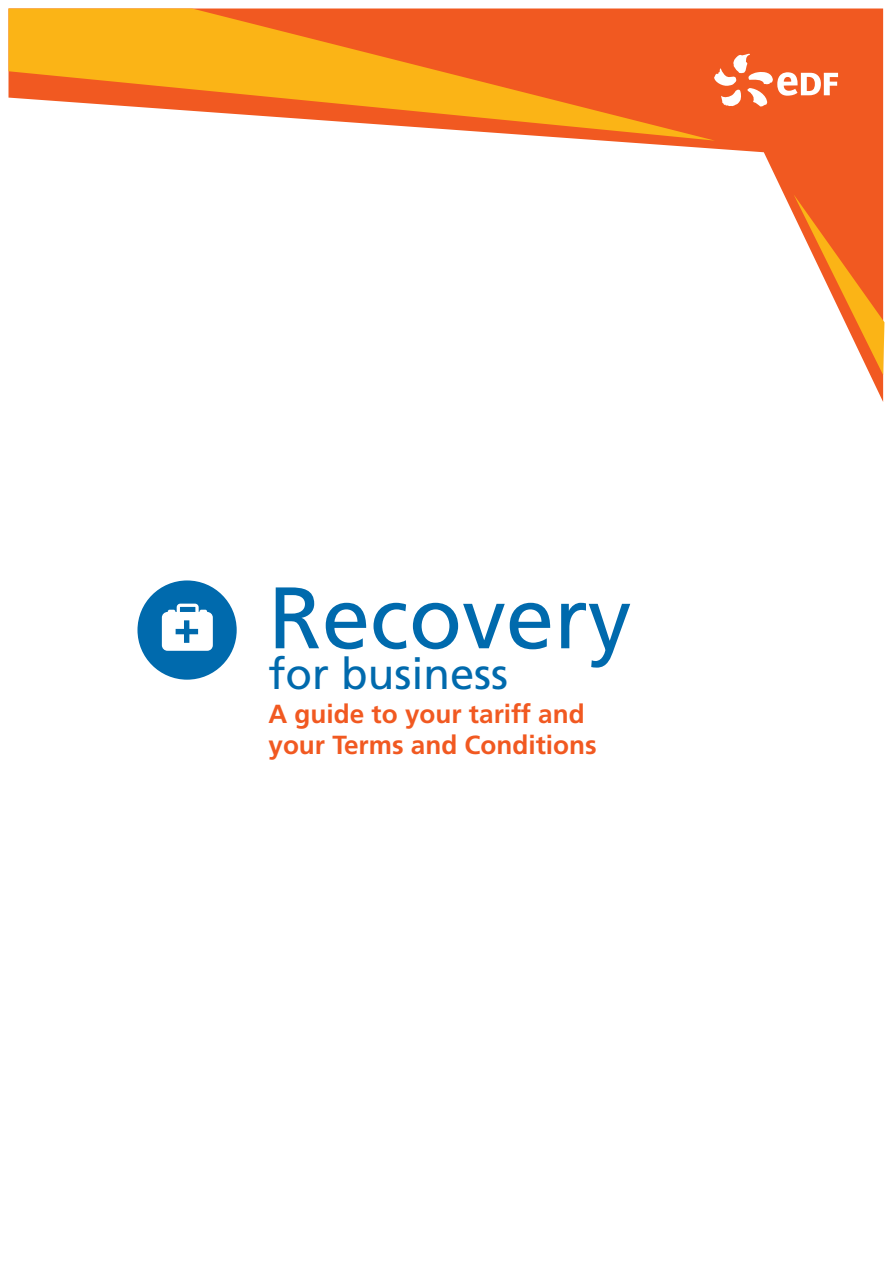
<style>
.page{position:relative;width:893px;height:1263px;background:#fff}
.page>*{position:absolute;margin:0;border:0;box-sizing:border-box;transform-origin:0 0}
.t1{font:87.15px "Frutiger";color:#006aad}
.t2{font:43.65px "Frutiger";color:#006aad}
.t3{font:700 26.1px/31.3px "Frutiger";color:#f15921}
</style>
<div class="page">
<div style="left:137px;top:580px;width:100px;height:100px;background:#006aad;border-radius:50%"></div>
<svg style="left:162px;top:604px;width:51px;height:47px"></svg>
<svg style="left:609px;top:9px;width:274px;height:393px"></svg>
<svg style="left:9px;top:9px;width:706px;height:132px;background:#f6913b"></svg>
<svg style="left:794px;top:194px;width:90px;height:181px"></svg>
<svg style="left:714px;top:53px;width:124px;height:54px"></svg>
<p class="t1" style="left:268px;top:567px;width:365px">Recovery</p>
<p class="t2" style="left:268px;top:648px;width:241px">for business</p>
<p class="t3" style="left:268px;top:698px;width:330px">A guide to your tariff and your Terms and Conditions</p>
</div>
